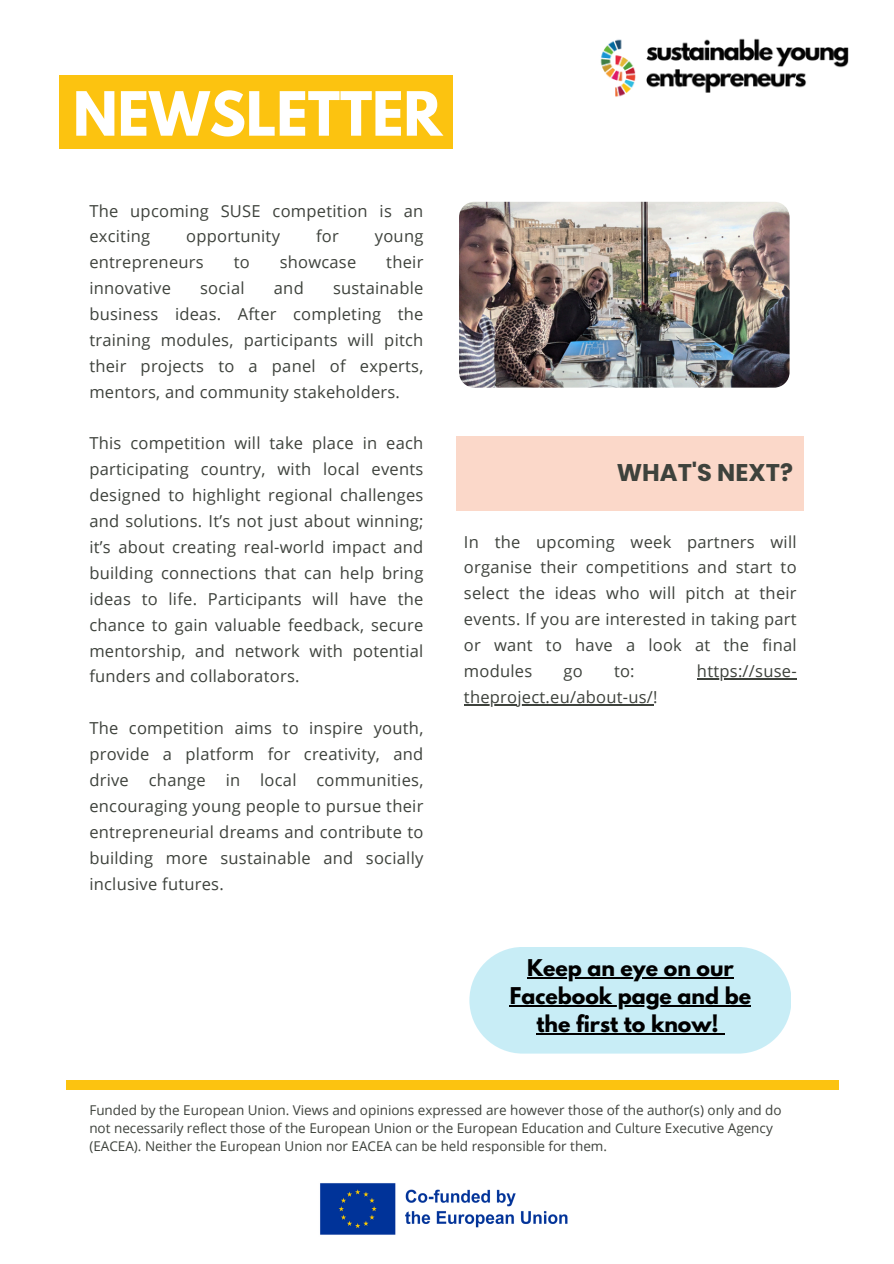
<style>
.page{position:relative;width:894px;height:1264px;background:#fff}
.page>*{position:absolute;margin:0;border:0;box-sizing:border-box;transform-origin:0 0}
.t1{font:700 54px "League Spartan";color:#fff}
.t2{font:700 24.15px "Poppins";color:#3e423c}
.t3{font:700 20.4px/28.2px "League Spartan";color:#000;text-align:center}
.t4{font:16.5px/25.8px "Open Sans";letter-spacing:.015em;color:#3e423c;text-align:justify}
.t5{font:13.5px/18px "Open Sans";color:#3e423c}
</style>
<div class="page">
<div style="left:66px;top:1080px;width:772px;height:9px;background:#fcc310"></div>
<div style="left:59px;top:75px;width:393px;height:74px;background:#fcc310"></div>
<div style="left:469px;top:946px;width:322px;height:107px;background:#c8edf6;border-radius:53px"></div>
<img style="left:459px;top:202px;width:330px;height:185px;border-radius:15px">
<img style="left:320px;top:1183px;width:248px;height:52px">
<img style="left:600px;top:38px;width:249px;height:59px">
<div style="left:456px;top:436px;width:348px;height:75px;background:#fbd8c9"></div>
<hr style="left:696px;top:678px;width:100px;height:1px;background:#3e423c">
<hr style="left:464px;top:704px;width:189px;height:1px;background:#3e423c">
<hr style="left:527px;top:977px;width:206px;height:1px;background:#000">
<hr style="left:509px;top:1005px;width:241px;height:1px;background:#000">
<hr style="left:536px;top:1033px;width:182px;height:1px;background:#000">
<h3 class="t1" style="left:73px;top:87px;width:370px">NEWSLETTER</h3>
<p class="t4" style="left:89px;top:197px;width:335px">The upcoming SUSE competition is an exciting</p>
<p class="t4" style="left:186px;top:223px;width:95px">opportunity</p>
<p class="t4" style="left:316px;top:223px;width:24px">for</p>
<p class="t4" style="left:375px;top:223px;width:50px">young</p>
<p class="t4" style="left:89px;top:249px;width:116px">entrepreneurs</p>
<p class="t4" style="left:234px;top:249px;width:18px">to</p>
<p class="t4" style="left:279px;top:249px;width:78px">showcase</p>
<p class="t4" style="left:386px;top:249px;width:39px">their</p>
<p class="t4" style="left:89px;top:275px;width:83px">innovative</p>
<p class="t4" style="left:200px;top:275px;width:46px">social</p>
<p class="t4" style="left:274px;top:275px;width:31px">and</p>
<p class="t4" style="left:89px;top:275px;width:335px;text-indent:243px">sustainable business ideas. After completing the training modules, participants will pitch their projects to a panel of experts, mentors, and community stakeholders.</p>
<h4 class="t4" style="left:89px;top:430px;width:335px">This competition will take place in each participating country, with local events designed to highlight regional challenges and solutions. It’s not just about winning; it’s about creating real-world impact and building connections that can help bring ideas to life. Participants will have the chance to gain valuable feedback, secure mentorship, and network with potential funders and collaborators.</h4>
<h4 class="t4" style="left:89px;top:715px;width:335px">The competition aims to inspire youth, provide a platform for creativity, and drive change in local communities, encouraging young people to pursue their entrepreneurial dreams and contribute to building more sustainable and socially inclusive futures.</h4>
<p class="t2" style="left:616px;top:456px;width:178px">WHAT'S NEXT?</p>
<h4 class="t4" style="left:464px;top:528px;width:334px">In the upcoming week partners will organise their competitions and start to select the ideas who will pitch at their events. If you are interested in taking part or want to have a look at the final modules</h4>
<h4 class="t4" style="left:563px;top:657px;width:21px">go</h4>
<h4 class="t4" style="left:614px;top:657px;width:22px">to:</h4>
<p class="t4" style="left:696px;top:657px;width:101px">https://suse-</p>
<h2 class="t4" style="left:464px;top:683px;width:195px">theproject.eu/about-us/!</h2>
<p class="t3" style="left:527px;top:956px;width:208px">Keep an eye on our</p>
<p class="t3" style="left:509px;top:984px;width:243px">Facebook page and be the first to know!</p>
<h4 class="t5" style="left:89px;top:1101px;width:693px">Funded by the European Union. Views and opinions expressed are however those of the author(s) only and do not necessarily reflect those of the European Union or the European Education and Culture Executive Agency (EACEA). Neither the European Union nor EACEA can be held responsible for them.</h4>
</div>
